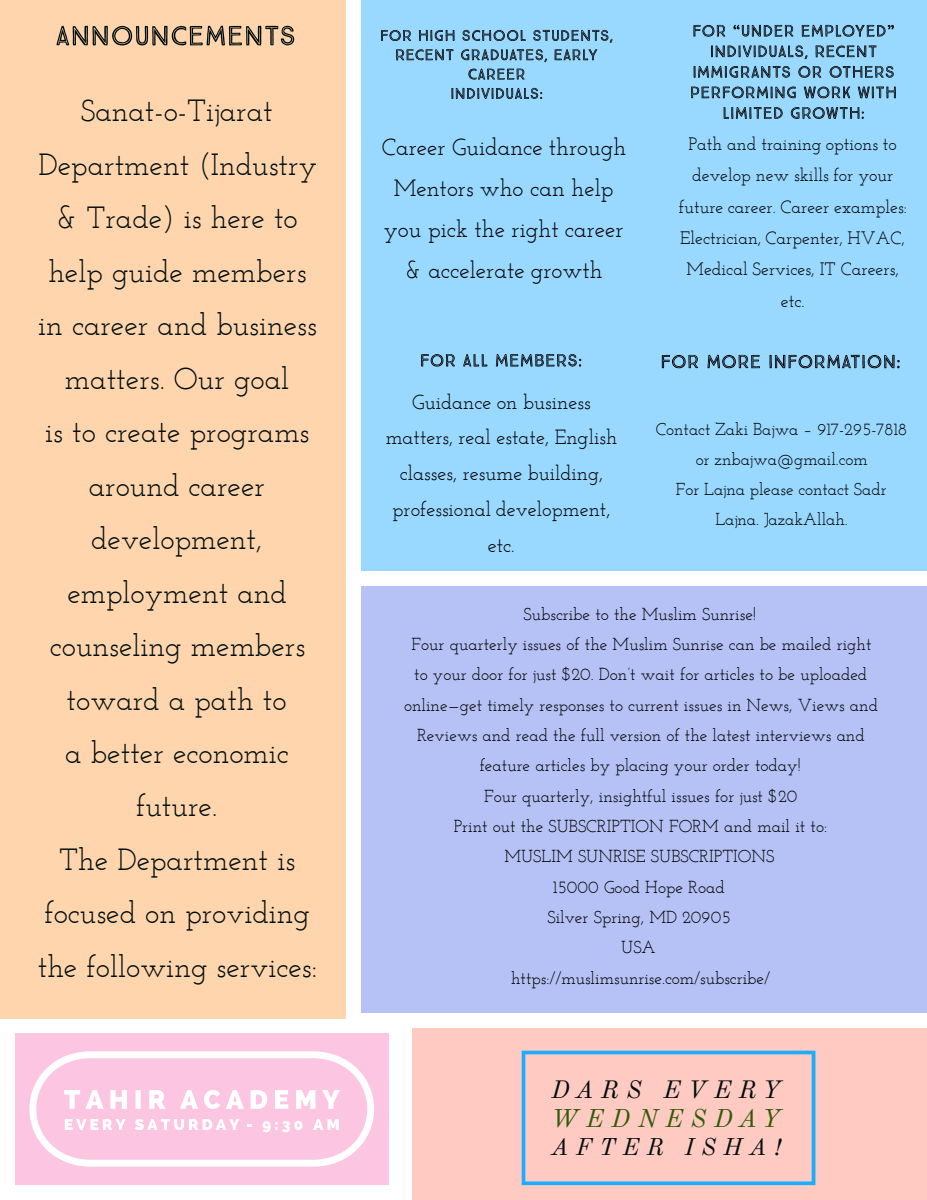
<style>
.page{position:relative;width:927px;height:1200px;background:#fff}
.page>*{position:absolute;margin:0;border:0;box-sizing:border-box;transform-origin:0 0}
.t1{font:30.6px/53.5px "font 000000002348 d 9 b 0";color:#000d0d;text-align:center}
.t2{font:25px "font 000000002348 d 9 b 0";letter-spacing:.31em;color:#2f5c07}
.t3{font:24.5px "font 000000002348 d 9 b 0";letter-spacing:.31em;color:#000d0d}
.t4{font:23.6px "font 000000002348 d 9 b 0";letter-spacing:.31em;color:#000d0d}
.t5{font:23.5px/41.1px "font 000000002348 d 9 b 0";color:#000;text-align:center}
.t6{font:20.5px/35.8px "font 000000002348 d 9 b 0";color:#000;text-align:center}
.t7{font:18px/31.4px "font 000000002348 d 9 b 0";color:#000;text-align:center}
.t8{font:17.3px/30.3px "font 000000002348 d 9 b 0";color:#000;text-align:center}
.t9{font:17.2px/30.2px "font 000000002348 d 9 b 0";color:#000;text-align:center}
</style>
<div class="page">
<div style="left:0;top:0;width:346px;height:1019px;background:#ffd5ad"></div>
<div style="left:15px;top:1033px;width:374px;height:152px;background:#fcc5e2"></div>
<div style="left:361px;top:0;width:566px;height:571px;background:#99d8ff"></div>
<div style="left:361px;top:586px;width:566px;height:427px;background:#b6c2f5"></div>
<div style="left:412px;top:1028px;width:515px;height:172px;background:#ffcac2"></div>
<svg style="left:57px;top:26px;width:237px;height:20px"></svg>
<svg style="left:381px;top:30px;width:30px;height:11px"></svg>
<svg style="left:419px;top:30px;width:36px;height:11px"></svg>
<svg style="left:462px;top:30px;width:64px;height:11px"></svg>
<svg style="left:533px;top:30px;width:80px;height:13px"></svg>
<svg style="left:396px;top:49px;width:57px;height:12px"></svg>
<svg style="left:461px;top:49px;width:86px;height:13px"></svg>
<svg style="left:555px;top:49px;width:42px;height:11px"></svg>
<svg style="left:468px;top:69px;width:57px;height:11px"></svg>
<svg style="left:451px;top:88px;width:91px;height:11px"></svg>
<svg style="left:693px;top:25px;width:32px;height:12px"></svg>
<svg style="left:733px;top:25px;width:60px;height:12px"></svg>
<svg style="left:802px;top:25px;width:92px;height:12px"></svg>
<svg style="left:711px;top:45px;width:97px;height:14px"></svg>
<svg style="left:816px;top:45px;width:61px;height:12px"></svg>
<svg style="left:693px;top:66px;width:97px;height:12px"></svg>
<svg style="left:798px;top:66px;width:23px;height:12px"></svg>
<svg style="left:830px;top:66px;width:64px;height:12px"></svg>
<svg style="left:691px;top:86px;width:105px;height:12px"></svg>
<svg style="left:804px;top:86px;width:46px;height:12px"></svg>
<svg style="left:858px;top:86px;width:38px;height:12px"></svg>
<svg style="left:724px;top:107px;width:59px;height:12px"></svg>
<svg style="left:791px;top:107px;width:73px;height:12px"></svg>
<svg style="left:421px;top:354px;width:34px;height:13px"></svg>
<svg style="left:463px;top:354px;width:24px;height:13px"></svg>
<svg style="left:496px;top:354px;width:85px;height:13px"></svg>
<svg style="left:662px;top:355px;width:36px;height:13px"></svg>
<svg style="left:708px;top:355px;width:52px;height:13px"></svg>
<svg style="left:769px;top:355px;width:131px;height:13px"></svg>
<svg style="left:29px;top:1051px;width:345px;height:116px"></svg>
<svg style="left:522px;top:1051px;width:293px;height:134px"></svg>
<p class="t1" style="left:38px;top:87px;width:281px">Sanat-o-Tijarat<br>Department (Industry &amp; Trade) is here to help guide members in career and business matters. Our goal<br>is to create programs around career development, employment and counseling members toward a path to<br>a better economic future.<br>The Department is focused on providing the following services:</p>
<h3 class="t5" style="left:382px;top:128px;width:246px">Career Guidance through<br>Mentors who can help you pick the right career &amp; accelerate growth</h3>
<p class="t7" style="left:679px;top:130px;width:230px">Path and training options to develop new skills for your future career. Career examples:<br>Electrician, Carpenter, HVAC,<br>Medical Services, IT Careers, etc.</p>
<p class="t6" style="left:386px;top:385px;width:233px">Guidance on business matters, real estate, English classes, resume building, professional development, etc.</p>
<p class="t9" style="left:656px;top:415px;width:253px">Contact Zaki Bajwa – 917-295-7818 or znbajwa@gmail.com<br>For Lajna please contact Sadr<br>Lajna. JazakAllah.</p>
<p class="t8" style="left:404px;top:600px;width:475px">Subscribe to the Muslim Sunrise!<br>Four quarterly issues of the Muslim Sunrise can be mailed right to your door for just $20. Don’t wait for articles to be uploaded online—get timely responses to current issues in News, Views and Reviews and read the full version of the latest interviews and feature articles by placing your order today!<br>Four quarterly, insightful issues for just $20<br>Print out the SUBSCRIPTION FORM and mail it to:<br>MUSLIM SUNRISE SUBSCRIPTIONS<br>15000 Good Hope Road<br>Silver Spring, MD 20905<br>USA<br>https://muslimsunrise.com/subscribe/</p>
<h3 class="t3" style="left:552px;top:1075px;width:231px">DARS EVERY</h3>
<h2 class="t2" style="left:552px;top:1103px;width:231px">WEDNESDAY</h2>
<h3 class="t4" style="left:552px;top:1132px;width:231px">AFTER ISHA!</h3>
</div>
